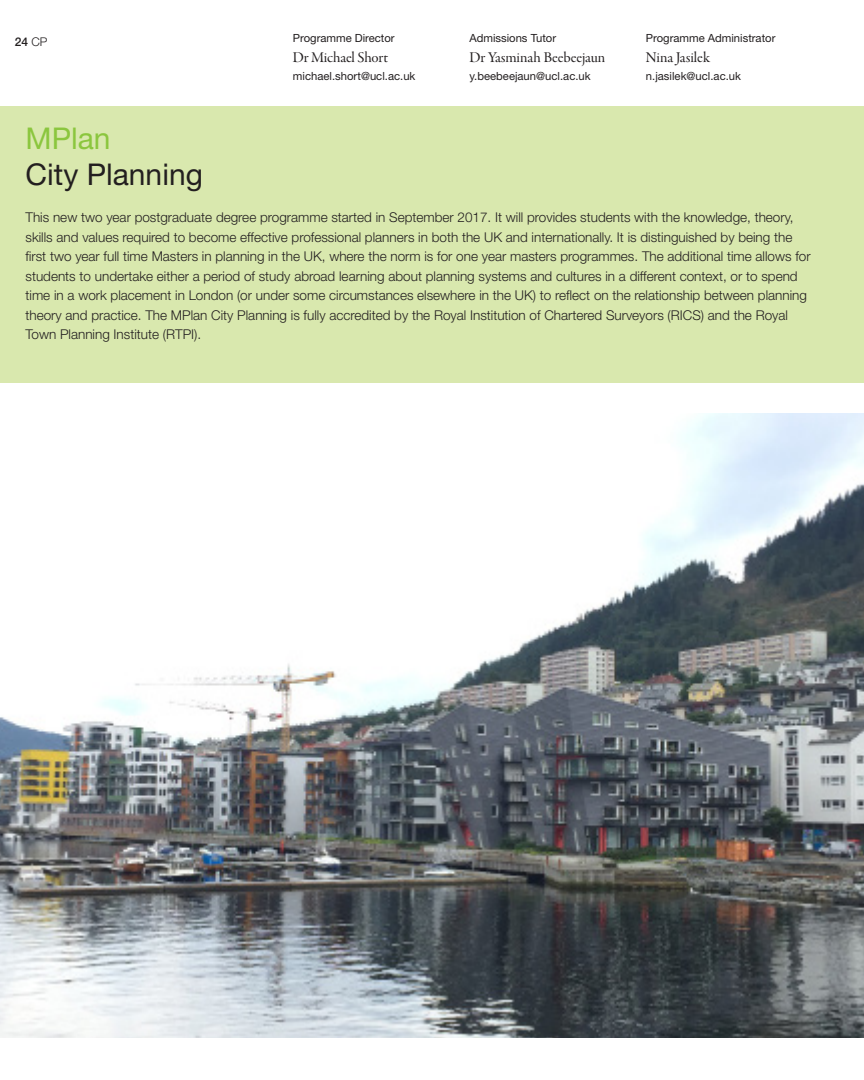
<style>
.page{position:relative;width:864px;height:1080px;background:#fff}
.page>*{position:absolute;margin:0;border:0;box-sizing:border-box;transform-origin:0 0}
.Course_title{font:30px "Helvetica Neue LT Std";color:#231f20}
.Course_title-2{font:30px "Helvetica Neue LT Std";color:#8bc63e}
.names{font:15px "Garamond Premr Pro Subh";letter-spacing:-.005em;color:#231f20}
.Course_intro{font:300 13.5px/19.5px "Helvetica Neue LT Std";color:#231f20}
.contents_heading{font:500 12px "Helvetica Neue";color:#231f20}
.name_email{font:11.25px "Helvetica Neue LT Std";color:#231f20}
.names-2{font:11.25px "Helvetica Neue LT Std";color:#231f20}
.s1{font-weight:300}
</style>
<div class="page">
<div style="left:0;top:106px;width:862px;height:277px;background:#d9e8ae"></div>
<img style="left:0;top:414px;width:863px;height:623px">
<p class="contents_heading" style="left:15px;top:32px;width:34px">24 <span class="s1">CP</span></p>
<p class="names-2" style="left:293px;top:31px;width:103px">Programme Director</p>
<p class="names" style="left:293px;top:48px;width:96px">Dr Michael Short</p>
<p class="name_email" style="left:293px;top:69px;width:124px">michael.short@ucl.ac.uk</p>
<p class="names-2" style="left:469px;top:31px;width:88px">Admissions Tutor</p>
<p class="names" style="left:469px;top:48px;width:137px">Dr Yasminah Beebeejaun</p>
<p class="name_email" style="left:469px;top:69px;width:123px">y.beebeejaun@ucl.ac.uk</p>
<p class="names-2" style="left:645px;top:31px;width:131px">Programme Administrator</p>
<p class="names" style="left:645px;top:48px;width:65px">Nina Jasilek</p>
<p class="name_email" style="left:645px;top:69px;width:97px">n.jasilek@ucl.ac.uk</p>
<p class="Course_title-2" style="left:26px;top:120px;width:87px">MPlan</p>
<p class="Course_title" style="left:26px;top:156px;width:179px">City Planning</p>
<p class="Course_intro" style="left:26px;top:207px;width:786px">This new two year postgraduate degree programme started in September 2017. It will provides students with the knowledge, theory, skills and values required to become effective professional planners in both the UK and internationally. It is distinguished by being the first two year full time Masters in planning in the UK, where the norm is for one year masters programmes. The additional time allows for students to undertake either a period of study abroad learning about planning systems and cultures in a different context, or to spend time in a work placement in London (or under some circumstances elsewhere in the UK) to reflect on the relationship between planning theory and practice. The MPlan City Planning is fully accredited by the Royal Institution of Chartered Surveyors (RICS) and the Royal Town Planning Institute (RTPI).</p>
</div>
